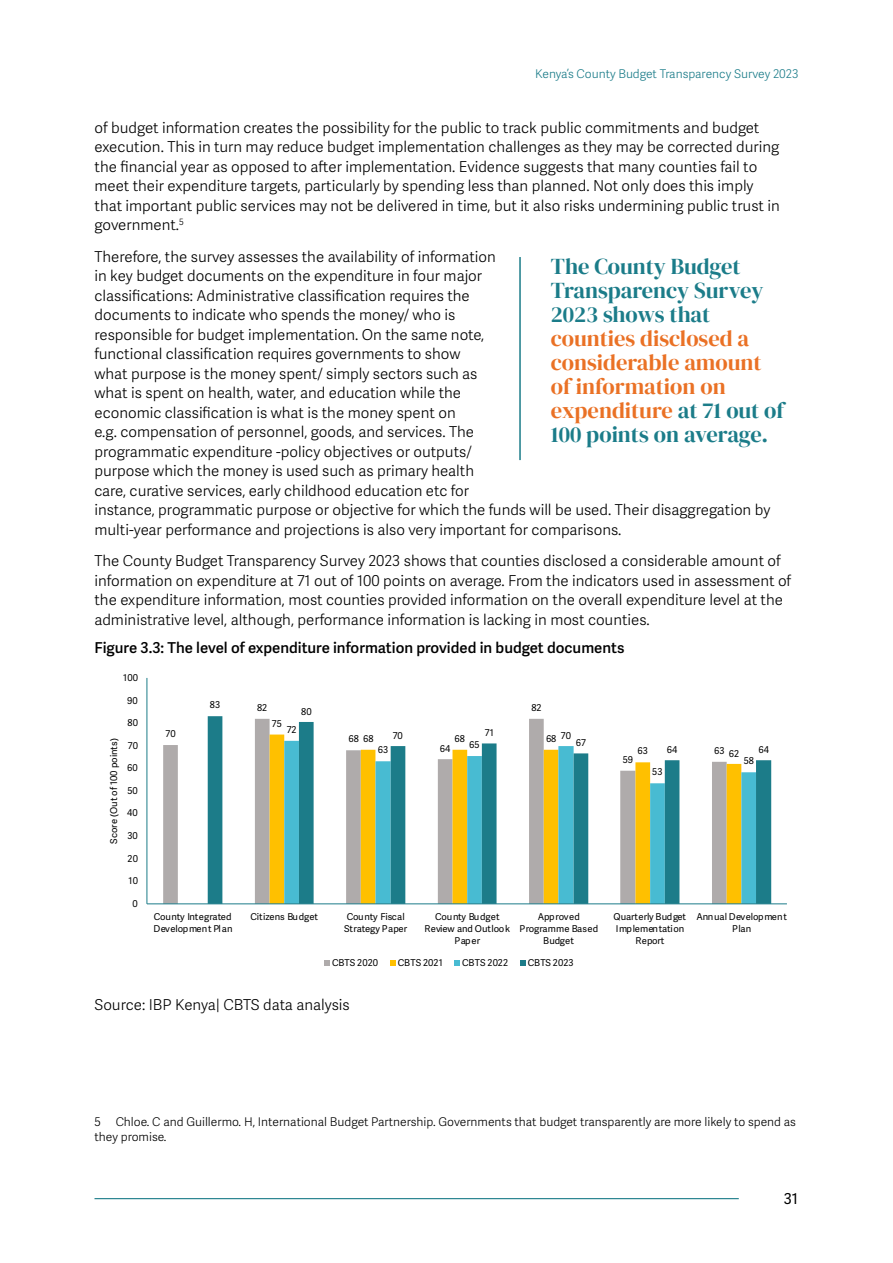
<style>
.page{position:relative;width:893px;height:1263px;background:#fff}
.page>*{position:absolute;margin:0;border:0;box-sizing:border-box;transform-origin:0 0}
.t1{font:22.5px/24px "DM Serif Display";color:#ea7125}
.t2{font:22.5px/24px "DM Serif Display";letter-spacing:-.005em;color:#1b7c89}
.t3{font:300 15px/19.5px "Adelle Sans";color:#000}
.t4{font:600 15px "Adelle Sans";color:#000}
.t5{font:15px "Adelle Sans";color:#000}
.t6{font:300 12px/15px "Adelle Sans";color:#000}
.t7{font:300 12px "Adelle Sans";color:#1b7c89}
.t8{font:9.45px/12.3px "Adelle Sans";color:#000;text-align:center}
.t9{font:9.45px "Adelle Sans";letter-spacing:-.02em;color:#000}
.s1{color:#1b7c89}
</style>
<div class="page">
<hr style="left:94px;top:1198px;width:645px;height:1px;background:#1b7c89">
<svg style="left:163px;top:719px;width:45px;height:184px"></svg>
<svg style="left:208px;top:716px;width:563px;height:187px"></svg>
<hr style="left:147px;top:678px;width:1px;height:226px;background:#1c7c89">
<hr style="left:147px;top:903px;width:640px;height:1px;background:#1c7c89">
<svg style="left:324px;top:960px;width:6px;height:6px"></svg>
<svg style="left:390px;top:960px;width:5px;height:6px"></svg>
<svg style="left:455px;top:960px;width:5px;height:6px"></svg>
<svg style="left:520px;top:960px;width:5px;height:6px"></svg>
<hr style="left:519px;top:257px;width:2px;height:203px;background:#1b7c89">
<p class="t7" style="left:535px;top:67px;width:265px">Kenya’s County Budget Transparency Survey 2023</p>
<p class="t3" style="left:95px;top:118px;width:687px">of budget information creates the possibility for the public to track public commitments and budget execution. This in turn may reduce budget implementation challenges as they may be corrected during the financial year as opposed to after implementation. Evidence suggests that many counties fail to meet their expenditure targets, particularly by spending less than planned. Not only does this imply that important public services may not be delivered in time, but it also risks undermining public trust in government.<sup>5</sup></p>
<p class="t3" style="left:94px;top:247px;width:677px">Therefore, the survey assesses the availability of information<br>in key budget documents on the expenditure in four major<br>classifications: Administrative classification requires the<br>documents to indicate who spends the money/ who is<br>responsible for budget implementation. On the same note,<br>functional classification requires governments to show<br>what purpose is the money spent/ simply sectors such as<br>what is spent on health, water, and education while the<br>economic classification is what is the money spent on<br>e.g. compensation of personnel, goods, and services. The<br>programmatic expenditure -policy objectives or outputs/<br>purpose which the money is used such as primary health<br>care, curative services, early childhood education etc for<br>instance, programmatic purpose or objective for which the funds will be used. Their disaggregation by multi-year performance and projections is also very important for comparisons.</p>
<p class="t3" style="left:94px;top:552px;width:698px">The County Budget Transparency Survey 2023 shows that counties disclosed a considerable amount of information on expenditure at 71 out of 100 points on average. From the indicators used in assessment of the expenditure information, most counties provided information on the overall expenditure level at the administrative level, although, performance information is lacking in most counties.</p>
<p class="t4" style="left:94px;top:639px;width:531px">Figure 3.3: The level of expenditure information provided in budget documents</p>
<h1 class="t2" style="left:551px;top:255px;width:214px">The County Budget<br>Transparency Survey<br>2023 shows that</h1>
<h1 class="t1" style="left:551px;top:327px;width:235px">counties disclosed a considerable amount of information on expenditure <span class="s1">at 71 out of<br>100 points on average.</span></h1>
<p class="t8" style="left:123px;top:672px;width:16px">100</p>
<p class="t8" style="left:127px;top:694px;width:12px">90</p>
<p class="t8" style="left:108px;top:843px;width:107px;rotate:-90deg">Score (Out of 100 points)</p>
<p class="t8" style="left:127px;top:717px;width:12px">80</p>
<p class="t8" style="left:128px;top:739px;width:12px">70</p>
<p class="t8" style="left:127px;top:762px;width:12px">60</p>
<p class="t8" style="left:127px;top:785px;width:12px">50</p>
<p class="t8" style="left:127px;top:807px;width:12px">40</p>
<p class="t8" style="left:127px;top:830px;width:12px">30</p>
<p class="t8" style="left:128px;top:853px;width:12px">20</p>
<p class="t8" style="left:129px;top:875px;width:11px">10</p>
<p class="t8" style="left:133px;top:898px;width:7px">0</p>
<p class="t8" style="left:166px;top:728px;width:12px">70</p>
<p class="t8" style="left:210px;top:699px;width:12px">83</p>
<p class="t8" style="left:257px;top:702px;width:12px">82</p>
<p class="t8" style="left:301px;top:705px;width:12px">80</p>
<p class="t8" style="left:531px;top:702px;width:12px">82</p>
<p class="t8" style="left:272px;top:717px;width:11px">75</p>
<p class="t8" style="left:287px;top:724px;width:11px">72</p>
<p class="t8" style="left:393px;top:729px;width:12px">70</p>
<p class="t8" style="left:485px;top:726px;width:10px">71</p>
<p class="t8" style="left:561px;top:729px;width:12px">70</p>
<p class="t8" style="left:363px;top:733px;width:12px">68</p>
<p class="t8" style="left:455px;top:733px;width:12px">68</p>
<p class="t8" style="left:546px;top:733px;width:12px">68</p>
<p class="t8" style="left:348px;top:733px;width:12px">68</p>
<p class="t8" style="left:576px;top:737px;width:12px">67</p>
<p class="t8" style="left:469px;top:739px;width:12px">65</p>
<p class="t8" style="left:440px;top:743px;width:12px">64</p>
<p class="t8" style="left:378px;top:744px;width:12px">63</p>
<p class="t8" style="left:667px;top:744px;width:12px">64</p>
<p class="t8" style="left:758px;top:744px;width:12px">64</p>
<p class="t8" style="left:714px;top:745px;width:12px">63</p>
<p class="t8" style="left:637px;top:745px;width:12px">63</p>
<p class="t8" style="left:729px;top:747px;width:12px">62</p>
<p class="t8" style="left:623px;top:754px;width:12px">59</p>
<p class="t8" style="left:744px;top:755px;width:12px">58</p>
<p class="t8" style="left:652px;top:766px;width:12px">53</p>
<p class="t8" style="left:154px;top:910px;width:80px;text-align:left">County Integrated<br>Development Plan</p>
<p class="t9" style="left:251px;top:911px;width:69px">Citizens Budget</p>
<p class="t8" style="left:344px;top:910px;width:65px;text-align:left">County Fiscal<br>Strategy Paper</p>
<p class="t8" style="left:424px;top:910px;width:87px">County Budget<br>Review and Outlook<br>Paper</p>
<p class="t8" style="left:519px;top:910px;width:80px">Approved<br>Programme Based<br>Budget</p>
<p class="t8" style="left:613px;top:910px;width:74px">Quarterly Budget<br>Implementation<br>Report</p>
<p class="t8" style="left:696px;top:910px;width:92px">Annual Development<br>Plan</p>
<p class="t8" style="left:332px;top:957px;width:48px">CBTS 2020</p>
<p class="t8" style="left:398px;top:957px;width:46px">CBTS 2021</p>
<p class="t8" style="left:462px;top:957px;width:47px">CBTS 2022</p>
<p class="t8" style="left:528px;top:957px;width:48px">CBTS 2023</p>
<p class="t3" style="left:94px;top:996px;width:257px">Source: IBP Kenya| CBTS data analysis</p>
<p class="t6" style="left:94px;top:1115px;width:703px">5 Chloe. C and Guillermo. H, International Budget Partnership. Governments that budget transparently are more likely to spend as they promise.</p>
<p class="t5" style="left:784px;top:1190px;width:16px">31</p>
</div>
